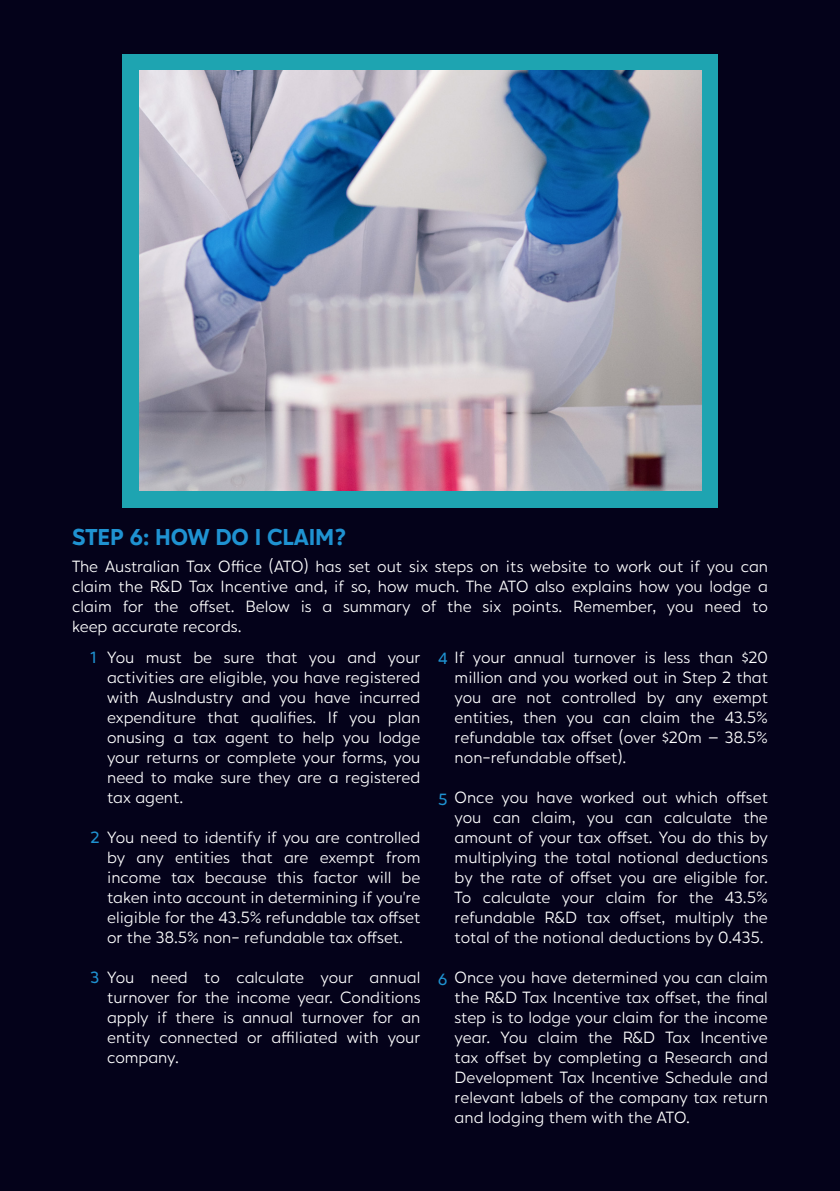
<style>
.page{position:relative;width:840px;height:1191px;background:#fff}
.page>*{position:absolute;margin:0;border:0;box-sizing:border-box;transform-origin:0 0}
.t1{font:700 24px "Hartwell Alt";letter-spacing:-.005em;color:#1f92d1}
.t2{font:17px/20px "Hartwell Alt";color:#fff;text-align:justify}
.t3{font:500 17px "Hartwell Alt";color:#1f92d1}
.s1{font-weight:500;color:#1f92d1}
</style>
<div class="page">
<div style="left:0;top:0;width:839px;height:1191px;background:#04021a"></div>
<div style="left:123px;top:54px;width:594px;height:453px;background:#1ea4b1"></div>
<img style="left:139px;top:71px;width:562px;height:420px">
<p class="t1" style="left:72px;top:523px;width:275px">STEP 6: HOW DO I CLAIM?</p>
<p class="t2" style="left:72px;top:558px;width:697px">The Australian Tax Office (ATO) has set out six steps on its website to work out if you can claim the R&amp;D Tax Incentive and, if so, how much. The ATO also explains how you lodge a claim for the offset. Below is a summary of the six points. Remember, you need to keep accurate records.</p>
<p class="t3" style="left:91px;top:647px;width:7px">1</p>
<p class="t2" style="left:107px;top:649px;width:314px">You must be sure that you and your activities are eligible, you have registered with AusIndustry and you have incurred expenditure that qualifies. If you plan onusing a tax agent to help you lodge your returns or complete your forms, you need to make sure they are a registered tax agent.</p>
<p class="t2" style="left:107px;top:829px;width:314px;text-indent:-16px"><span class="s1">2</span> You need to identify if you are controlled by any entities that are exempt from income tax because this factor will be taken into account in determining if you’re eligible for the 43.5% refundable tax offset or the 38.5% non- refundable tax offset.</p>
<p class="t2" style="left:107px;top:969px;width:314px;text-indent:-16px"><span class="s1">3</span> You need to calculate your annual turnover for the income year. Conditions apply if there is annual turnover for an entity connected or affiliated with your company.</p>
<p class="t2" style="left:454px;top:649px;width:314px;text-indent:-16px"><span class="s1">4</span> If your annual turnover is less than $20 million and you worked out in Step 2 that you are not controlled by any exempt entities, then you can claim the 43.5% refundable tax offset (over $20m – 38.5% non-refundable offset).</p>
<p class="t2" style="left:454px;top:789px;width:314px;text-indent:-16px"><span class="s1">5</span> Once you have worked out which offset you can claim, you can calculate the amount of your tax offset. You do this by multiplying the total notional deductions by the rate of offset you are eligible for.<br>To calculate your claim for the 43.5% refundable R&amp;D tax offset, multiply the total of the notional deductions by 0.435.</p>
<p class="t2" style="left:454px;top:969px;width:314px;text-indent:-16px"><span class="s1">6</span> Once you have determined you can claim the R&amp;D Tax Incentive tax offset, the final step is to lodge your claim for the income year. You claim the R&amp;D Tax Incentive tax offset by completing a Research and Development Tax Incentive Schedule and relevant labels of the company tax return and lodging them with the ATO.</p>
</div>
